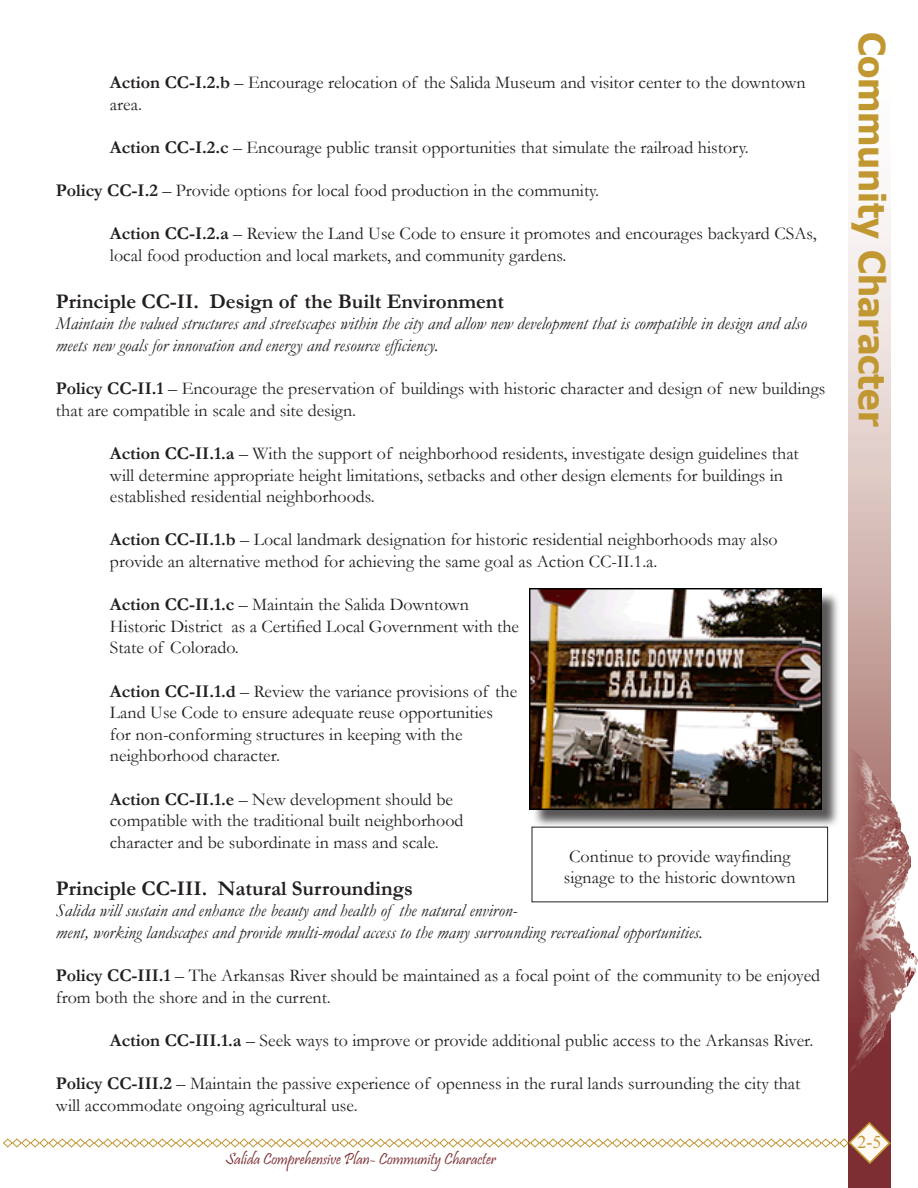
<style>
.page{position:relative;width:918px;height:1188px;background:#fff}
.page>*{position:absolute;margin:0;border:0;box-sizing:border-box;transform-origin:0 0}
.t1{font:700 36px "Tahoma";color:#c19731}
.t2{font:700 21px "Garamond";color:#231f20}
.t3{font:18px/21.6px "Garamond";color:#231f20}
.t4{font:italic 18px/21.6px "Garamond";color:#231f20}
.t5{font:18px "Times New Roman";color:#c19731}
.t6{font:16.5px "Pristina";color:#7d2f34}
.s1{font-weight:700}
</style>
<div class="page">
<svg style="left:849px;top:208px;width:42px;height:980px;background:#d1b4b1"></svg>
<img style="left:849px;top:746px;width:69px;height:330px">
<div style="left:532px;top:591px;width:308px;height:237px;background:#231f20;opacity:.75"></div>
<img style="left:530px;top:589px;width:292px;height:221px">
<svg style="left:3px;top:1121px;width:888px;height:44px"></svg>
<p class="t3" style="left:110px;top:71px;width:697px"><span class="s1">Action CC-I.2.b</span> – Encourage relocation of the Salida Museum and visitor center to the downtown area.</p>
<p class="t3" style="left:110px;top:136px;width:640px"><span class="s1">Action CC-I.2.c</span> – Encourage public transit opportunities that simulate the railroad history.</p>
<p class="t3" style="left:56px;top:179px;width:545px"><span class="s1">Policy CC-I.2</span> – Provide options for local food production in the community.</p>
<p class="t3" style="left:110px;top:223px;width:708px"><span class="s1">Action CC-I.2.a</span> – Review the Land Use Code to ensure it promotes and encourages backyard CSAs, local food production and local markets, and community gardens.</p>
<p class="t2" style="left:56px;top:287px;width:450px">Principle CC-II. Design of the Built Environment</p>
<p class="t4" style="left:56px;top:313px;width:752px">Maintain the valued structures and streetscapes within the city and allow new development that is compatible in design and also meets new goals for innovation and energy and resource efficiency.</p>
<p class="t3" style="left:56px;top:377px;width:771px"><span class="s1">Policy CC-II.1</span> – Encourage the preservation of buildings with historic character and design of new buildings that are compatible in scale and site design.</p>
<p class="t3" style="left:110px;top:442px;width:690px"><span class="s1">Action CC-II.1.a</span> – With the support of neighborhood residents, investigate design guidelines that</p>
<p class="t3" style="left:110px;top:464px;width:675px">will determine appropriate height limitations, setbacks and other design elements for buildings in</p>
<p class="t3" style="left:110px;top:485px;width:266px">established residential neighborhoods.</p>
<p class="t3" style="left:110px;top:529px;width:669px"><span class="s1">Action CC-II.1.b</span> – Local landmark designation for historic residential neighborhoods may also</p>
<p class="t3" style="left:110px;top:550px;width:549px">provide an alternative method for achieving the same goal as Action CC-II.1.a.</p>
<p class="t3" style="left:110px;top:593px;width:361px"><span class="s1">Action CC-II.1.c</span> – Maintain the Salida Downtown</p>
<p class="t3" style="left:110px;top:615px;width:411px">Historic District as a Certified Local Government with the<br>State of Colorado.</p>
<p class="t3" style="left:110px;top:680px;width:409px"><span class="s1">Action CC-II.1.d</span> – Review the variance provisions of the<br>Land Use Code to ensure adequate reuse opportunities for non-conforming structures in keeping with the</p>
<p class="t3" style="left:110px;top:745px;width:172px">neighborhood character.</p>
<p class="t3" style="left:110px;top:788px;width:345px"><span class="s1">Action CC-II.1.e</span> – New development should be</p>
<p class="t3" style="left:110px;top:809px;width:355px">compatible with the traditional built neighborhood</p>
<p class="t3" style="left:110px;top:831px;width:330px">character and be subordinate in mass and scale.</p>
<p class="t2" style="left:56px;top:874px;width:358px">Principle CC-III. Natural Surroundings</p>
<p class="t4" style="left:56px;top:899px;width:648px">Salida will sustain and enhance the beauty and health of the natural environ-<br>ment, working landscapes and provide multi-modal access to the many surrounding recreational opportunities.</p>
<p class="t3" style="left:56px;top:964px;width:766px"><span class="s1">Policy CC-III.1</span> – The Arkansas River should be maintained as a focal point of the community to be enjoyed from both the shore and in the current.</p>
<p class="t3" style="left:110px;top:1029px;width:705px"><span class="s1">Action CC-III.1.a</span> – Seek ways to improve or provide additional public access to the Arkansas River.</p>
<p class="t3" style="left:56px;top:1072px;width:746px"><span class="s1">Policy CC-III.2</span> – Maintain the passive experience of openness in the rural lands surrounding the city that will accommodate ongoing agricultural use.</p>
<p class="t3" style="left:569px;top:845px;width:223px">Continue to provide wayfinding</p>
<p class="t3" style="left:564px;top:866px;width:233px">signage to the historic downtown</p>
<p class="t6" style="left:225px;top:1149px;width:272px">Salida Comprehensive Plan- Community Character</p>
<h1 class="t1" style="left:897px;top:32px;width:396px;rotate:90deg">Community Character</h1>
<p class="t5" style="left:858px;top:1130px;width:25px">2-5</p>
</div>
